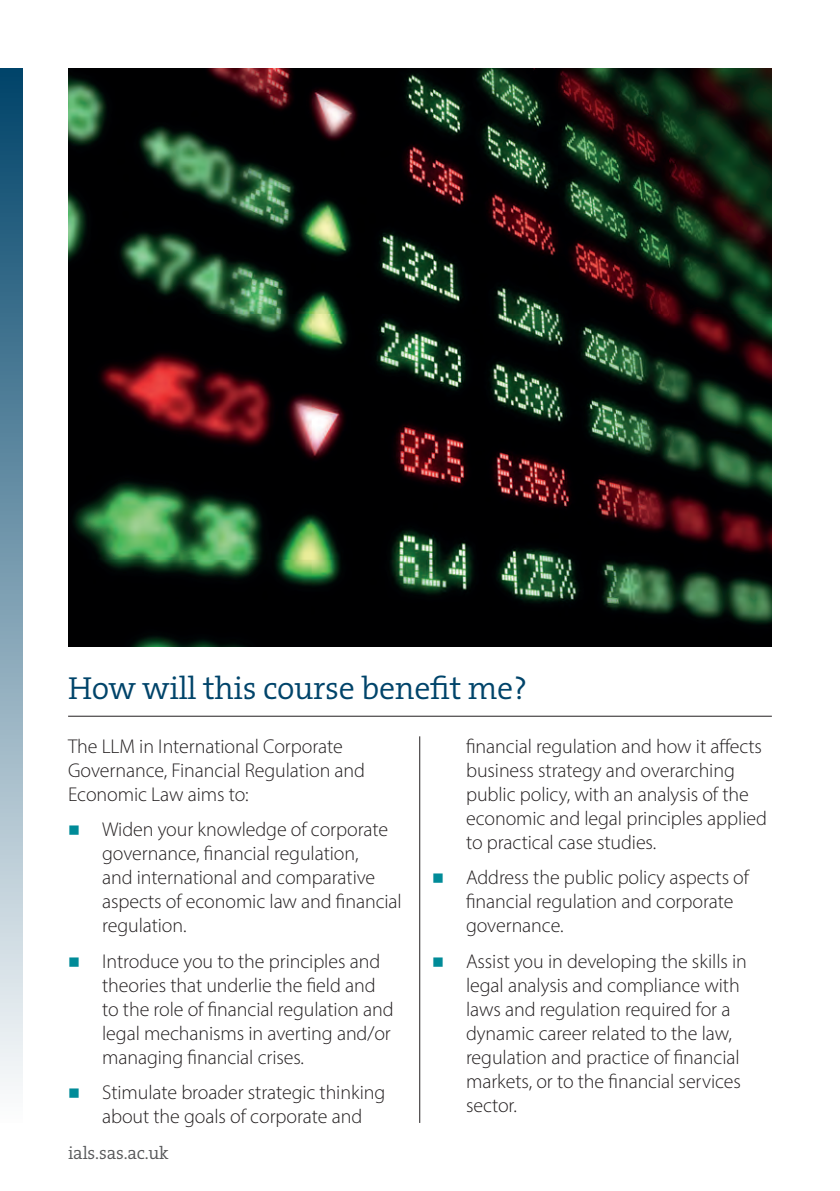
<style>
.page{position:relative;width:840px;height:1191px;background:#fff}
.page>*{position:absolute;margin:0;border:0;box-sizing:border-box;transform-origin:0 0}
.Story_Headline{font:32px "The Serif HP4 Se Lig";letter-spacing:-.01em;color:#00446a}
.Body_Text{font:300 20px/24px "Myriad Pro";letter-spacing:-.005em;color:#231f20}
.t1{font:18px "The Serif HP4 Se Lig";letter-spacing:-.01em;color:#57585a}
</style>
<div class="page">
<div style="left:0;top:68px;width:23px;height:1055px;background:linear-gradient(to bottom,#004369,#fdfdfd)"></div>
<hr style="left:419px;top:736px;width:1px;height:387px;background:#231f20">
<img style="left:68px;top:68px;width:703px;height:578px">
<hr style="left:68px;top:716px;width:703px;height:1px;background:#231f20">
<p class="Story_Headline" style="left:68px;top:667px;width:460px">How will this course benefit me?</p>
<p class="Body_Text" style="left:68px;top:734px;width:298px">The LLM in International Corporate<br>Governance, Financial Regulation and<br>Economic Law aims to:</p>
<p class="Body_Text" style="left:102px;top:817px;width:301px">Widen your knowledge of corporate governance, financial regulation,<br>and international and comparative aspects of economic law and financial regulation.</p>
<p class="Body_Text" style="left:102px;top:948px;width:293px">Introduce you to the principles and theories that underlie the field and to the role of financial regulation and legal mechanisms in averting and/or managing financial crises.</p>
<p class="Body_Text" style="left:102px;top:1080px;width:284px">Stimulate broader strategic thinking about the goals of corporate and</p>
<p class="t1" style="left:68px;top:1141px;width:102px">ials.sas.ac.uk</p>
<p class="Body_Text" style="left:466px;top:734px;width:302px">financial regulation and how it affects business strategy and overarching public policy, with an analysis of the economic and legal principles applied to practical case studies.</p>
<p class="Body_Text" style="left:466px;top:865px;width:284px">Address the public policy aspects of financial regulation and corporate governance.</p>
<p class="Body_Text" style="left:466px;top:948px;width:282px">Assist you in developing the skills in legal analysis and compliance with laws and regulation required for a dynamic career related to the law, regulation and practice of financial markets, or to the financial services sector.</p>
</div>
